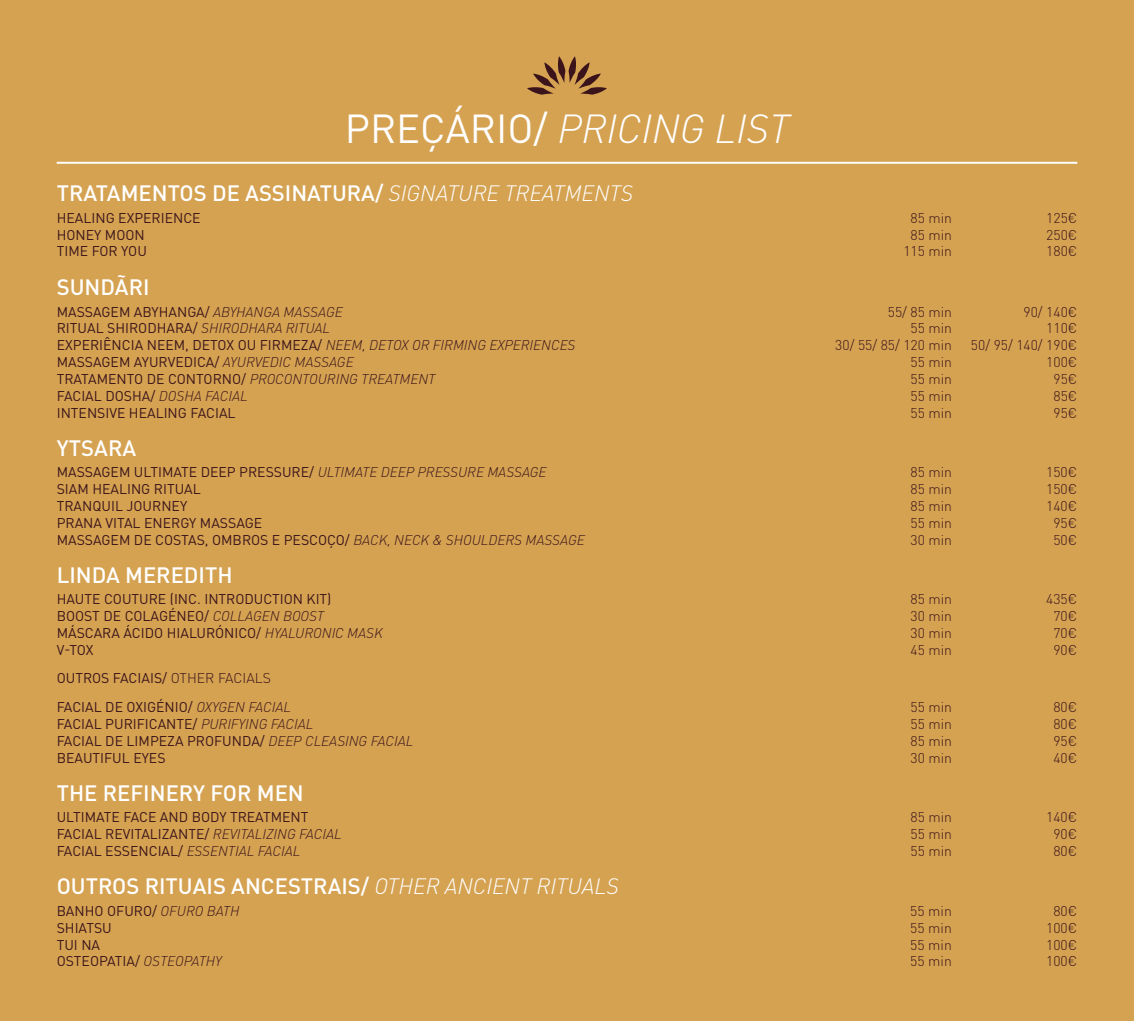
<style>
.page{position:relative;width:1134px;height:1021px;background:#fff}
.page>*{position:absolute;margin:0;border:0;box-sizing:border-box;transform-origin:0 0}
.t1{font:italic 300 40px "DIN Pro";color:#fff}
.t2{font:500 22px "DIN Pro";color:#fff}
.t3{font:14px/16.8px "DIN Pro";color:#3a141a}
.t4{font:300 14px/16.8px "DIN Pro";color:#3a141a;text-align:justify}
.s1{font-weight:400;font-style:normal}
.s2{font-weight:300;font-style:italic}
.s3{font-weight:300}
</style>
<div class="page">
<div style="left:0;top:0;width:1134px;height:1020px;background:#d5a252"></div>
<svg style="left:527px;top:56px;width:80px;height:39px"></svg>
<hr style="left:57px;top:162px;width:1020px;height:2px;background:#fff">
<h1 class="t1" style="left:345px;top:98px;width:446px"><span class="s1">PREÇÁRIO/</span> PRICING LIST</h1>
<h2 class="t2" style="left:57px;top:175px;width:578px">TRATAMENTOS DE ASSINATURA/ <span class="s2">SIGNATURE TREATMENTS</span></h2>
<p class="t3" style="left:57px;top:208px;width:145px">HEALING EXPERIENCE<br>HONEY MOON<br>TIME FOR YOU</p>
<p class="t4" style="left:1046px;top:208px;width:33px">125€ 250€ 180€</p>
<p class="t4" style="left:903px;top:208px;width:50px;text-align:center">85 min<br>85 min<br>115 min</p>
<h2 class="t2" style="left:57px;top:269px;width:94px">SUNDÃRI</h2>
<p class="t3" style="left:57px;top:302px;width:520px">MASSAGEM ABYHANGA/ <span class="s2">ABYHANGA MASSAGE<br></span>RITUAL SHIRODHARA/ <span class="s2">SHIRODHARA RITUAL<br></span>EXPERIÊNCIA NEEM, DETOX OU FIRMEZA/ <span class="s2">NEEM, DETOX OR FIRMING EXPERIENCES </span>MASSAGEM AYURVEDICA/ <span class="s2">AYURVEDIC MASSAGE<br></span>TRATAMENTO DE CONTORNO/ <span class="s2">PROCONTOURING TREATMENT<br></span>FACIAL DOSHA/ <span class="s2">DOSHA FACIAL<br></span>INTENSIVE HEALING FACIAL</p>
<p class="t4" style="left:971px;top:302px;width:108px;text-align:right">90/ 140€<br>110€<br>50/ 95/ 140/ 190€<br>100€<br>95€<br>85€<br>95€</p>
<p class="t4" style="left:835px;top:302px;width:118px;text-align:right">55/ 85 min<br>55 min<br>30/ 55/ 85/ 120 min<br>55 min<br>55 min<br>55 min<br>55 min</p>
<h2 class="t2" style="left:57px;top:430px;width:81px">YTSARA</h2>
<p class="t3" style="left:57px;top:462px;width:529px">MASSAGEM ULTIMATE DEEP PRESSURE/ <span class="s2">ULTIMATE DEEP PRESSURE MASSAGE<br></span>SIAM HEALING RITUAL<br>TRANQUIL JOURNEY<br>PRANA VITAL ENERGY MASSAGE<br>MASSAGEM DE COSTAS, OMBROS E PESCOÇO/ <span class="s2">BACK, NECK &amp; SHOULDERS MASSAGE</span></p>
<p class="t4" style="left:910px;top:462px;width:43px">85 min 85 min 85 min 55 min 30 min</p>
<p class="t4" style="left:1046px;top:462px;width:33px;text-align:center">150€<br>150€<br>140€<br>95€<br>50€</p>
<h2 class="t2" style="left:57px;top:557px;width:177px">LINDA MEREDITH</h2>
<p class="t3" style="left:57px;top:589px;width:327px">HAUTE COUTURE (INC. INTRODUCTION KIT)<br>BOOST DE COLAGÉNEO/ <span class="s2">COLLAGEN BOOST<br></span>MÁSCARA ÁCIDO HIALURÓNICO/ <span class="s2">HYALURONIC MASK<br></span>V-TOX</p>
<p class="t3" style="left:57px;top:662px;width:236px;line-height:28.8px">OUTROS FACIAIS/ <span class="s3">OTHER FACIALS<br></span>FACIAL DE OXIGÉNIO/ <span class="s2">OXYGEN FACIAL</span></p>
<p class="t3" style="left:57px;top:714px;width:358px">FACIAL PURIFICANTE/ <span class="s2">PURIFYING FACIAL<br></span>FACIAL DE LIMPEZA PROFUNDA/ <span class="s2">DEEP CLEASING FACIAL<br></span>BEAUTIFUL EYES</p>
<p class="t4" style="left:910px;top:589px;width:43px">85 min 30 min 30 min 45 min</p>
<p class="t4" style="left:1046px;top:589px;width:33px;text-align:center">435€<br>70€<br>70€<br>90€</p>
<p class="t4" style="left:910px;top:697px;width:43px">55 min 55 min 85 min 30 min</p>
<p class="t4" style="left:1053px;top:697px;width:25px">80€ 80€ 95€ 40€</p>
<h2 class="t2" style="left:57px;top:775px;width:249px">THE REFINERY FOR MEN</h2>
<p class="t3" style="left:57px;top:807px;width:287px">ULTIMATE FACE AND BODY TREATMENT<br>FACIAL REVITALIZANTE/ <span class="s2">REVITALIZING FACIAL<br></span>FACIAL ESSENCIAL/ <span class="s2">ESSENTIAL FACIAL</span></p>
<p class="t4" style="left:910px;top:807px;width:43px">85 min 55 min 55 min</p>
<p class="t4" style="left:1046px;top:807px;width:33px;text-align:center">140€<br>90€<br>80€</p>
<h2 class="t2" style="left:57px;top:868px;width:563px">OUTROS RITUAIS ANCESTRAIS/ <span class="s2">OTHER ANCIENT RITUALS</span></h2>
<p class="t3" style="left:57px;top:901px;width:184px">BANHO OFURO/ <span class="s2">OFURO BATH<br></span>SHIATSU<br>TUI NA<br>OSTEOPATIA/ <span class="s2">OSTEOPATHY</span></p>
<p class="t4" style="left:910px;top:901px;width:43px">55 min 55 min 55 min 55 min</p>
<p class="t4" style="left:1046px;top:901px;width:33px;text-align:center">80€<br>100€<br>100€<br>100€</p>
</div>
